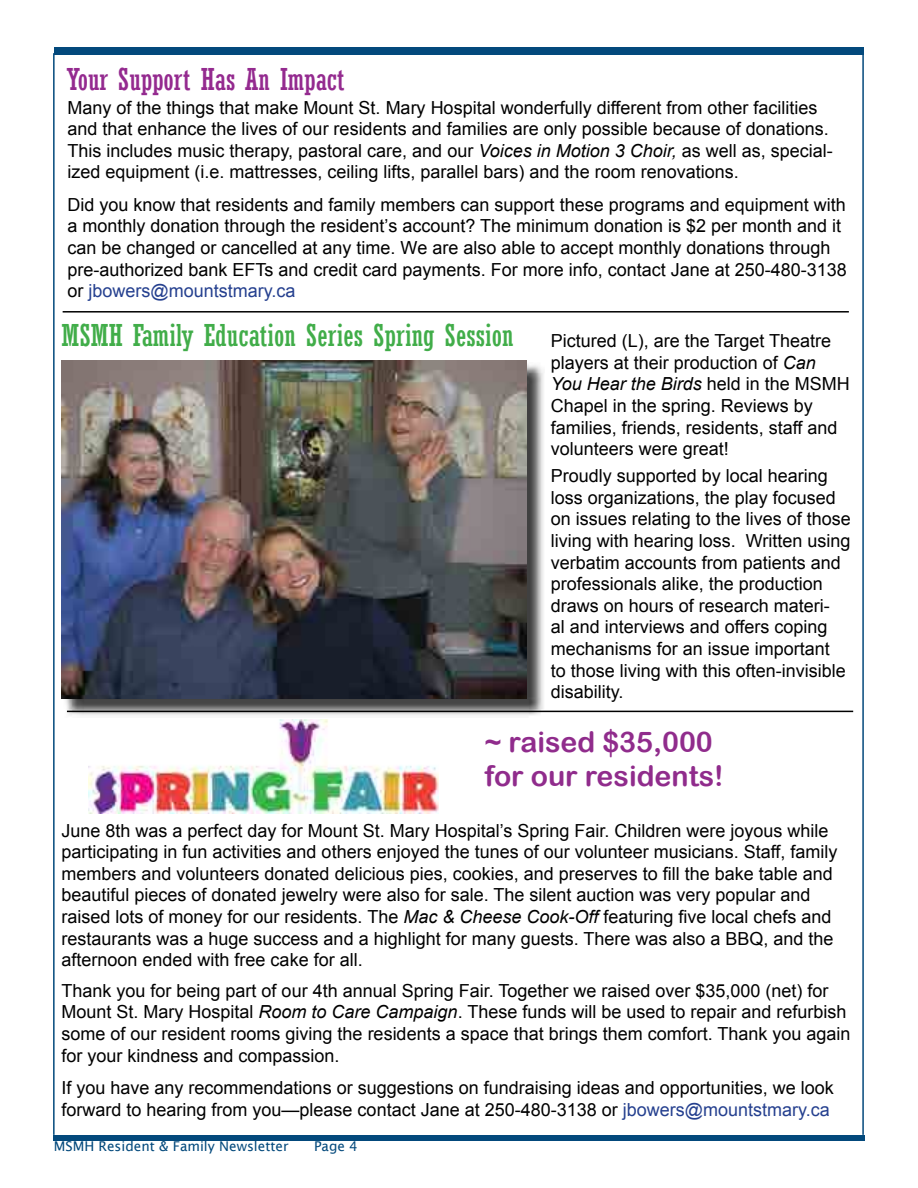
<style>
.page{position:relative;width:918px;height:1188px;background:#fff}
.page>*{position:absolute;margin:0;border:0;box-sizing:border-box;transform-origin:0 0}
.t1{font:condensed 30px "Rockwell";color:#41ad49}
.t2{font:condensed 30px "Rockwell";color:#942a8f}
.t3{font:28.5px/34.2px "Arial Rounded MT Bold";color:#902c8c}
.t4{font:18px/21.6px "Arial";color:#000}
.t5{font:13.5px "Lucida Sans";color:#03497c}
.s1{font-style:italic}
.s2{color:#25408f}
</style>
<div class="page">
<div style="left:54px;top:48px;width:810px;height:7px;background:#03497c"></div>
<div style="left:53px;top:1135px;width:812px;height:5px;background:#03497c"></div>
<hr style="left:53px;top:53px;width:2px;height:1082px;background:#03497c">
<hr style="left:862px;top:53px;width:2px;height:1082px;background:#03497c">
<img style="left:89px;top:720px;width:350px;height:94px">
<div style="left:64px;top:363px;width:481px;height:355px;background:#000;opacity:.75"></div>
<img style="left:61px;top:360px;width:465px;height:339px">
<hr style="left:63px;top:311px;width:786px;height:2px;background:#000">
<hr style="left:67px;top:711px;width:786px;height:1px;background:#000">
<h1 class="t2" style="left:67px;top:62px;width:279px">Your Support Has An Impact</h1>
<p class="t4" style="left:67px;top:97px;width:767px">Many of the things that make Mount St. Mary Hospital wonderfully different from other facilities and that enhance the lives of our residents and families are only possible because of donations.<br>This includes music therapy, pastoral care, and our <span class="s1">Voices in Motion 3 Choir,</span> as well as, special&shy;ized equipment (i.e. mattresses, ceiling lifts, parallel bars) and the room renovations.</p>
<p class="t4" style="left:67px;top:194px;width:781px">Did you know that residents and family members can support these programs and equipment with a monthly donation through the resident’s account? The minimum donation is $2 per month and it can be changed or cancelled at any time. We are also able to accept monthly donations through pre-authorized bank EFTs and credit card payments. For more info, contact Jane at 250-480-3138 or <span class="s2">jbowers@mountstmary.ca</span></p>
<h1 class="t1" style="left:62px;top:319px;width:454px">MSMH Family Education Series Spring Session</h1>
<p class="t4" style="left:551px;top:330px;width:301px">Pictured (L), are the Target Theatre players at their production of <span class="s1">Can You Hear the Birds</span> held in the MSMH Chapel in the spring. Reviews by families, friends, residents, staff and volunteers were great!</p>
<p class="t4" style="left:551px;top:465px;width:302px">Proudly supported by local hearing loss organizations, the play focused on issues relating to the lives of those living with hearing loss. Written using verbatim accounts from patients and professionals alike, the production draws on hours of research materi-<br>al and interviews and offers coping mechanisms for an issue important<br>to those living with this often-invisible disability.</p>
<h2 class="t3" style="left:485px;top:724px;width:240px">~ raised $35,000 for our residents!</h2>
<p class="t4" style="left:62px;top:820px;width:778px">June 8th was a perfect day for Mount St. Mary Hospital’s Spring Fair. Children were joyous while participating in fun activities and others enjoyed the tunes of our volunteer musicians. Staff, family members and volunteers donated delicious pies, cookies, and preserves to fill the bake table and beautiful pieces of donated jewelry were also for sale. The silent auction was very popular and raised lots of money for our residents. The <span class="s1">Mac &amp; Cheese Cook-Off</span> featuring five local chefs and restaurants was a huge success and a highlight for many guests. There was also a BBQ, and the afternoon ended with free cake for all.</p>
<p class="t4" style="left:62px;top:980px;width:791px">Thank you for being part of our 4th annual Spring Fair. Together we raised over $35,000 (net) for Mount St. Mary Hospital <span class="s1">Room to Care Campaign</span>. These funds will be used to repair and refurbish some of our resident rooms giving the residents a space that brings them comfort. Thank you again for your kindness and compassion.</p>
<p class="t4" style="left:62px;top:1077px;width:774px">If you have any recommendations or suggestions on fundraising ideas and opportunities, we look forward to hearing from you—please contact Jane at 250-480-3138 or <span class="s2">jbowers@mountstmary.ca</span></p>
<p class="t5" style="left:54px;top:1138px;width:236px">MSMH Resident &amp; Family Newsletter</p>
<p class="t5" style="left:314px;top:1138px;width:45px">Page 4</p>
</div>
